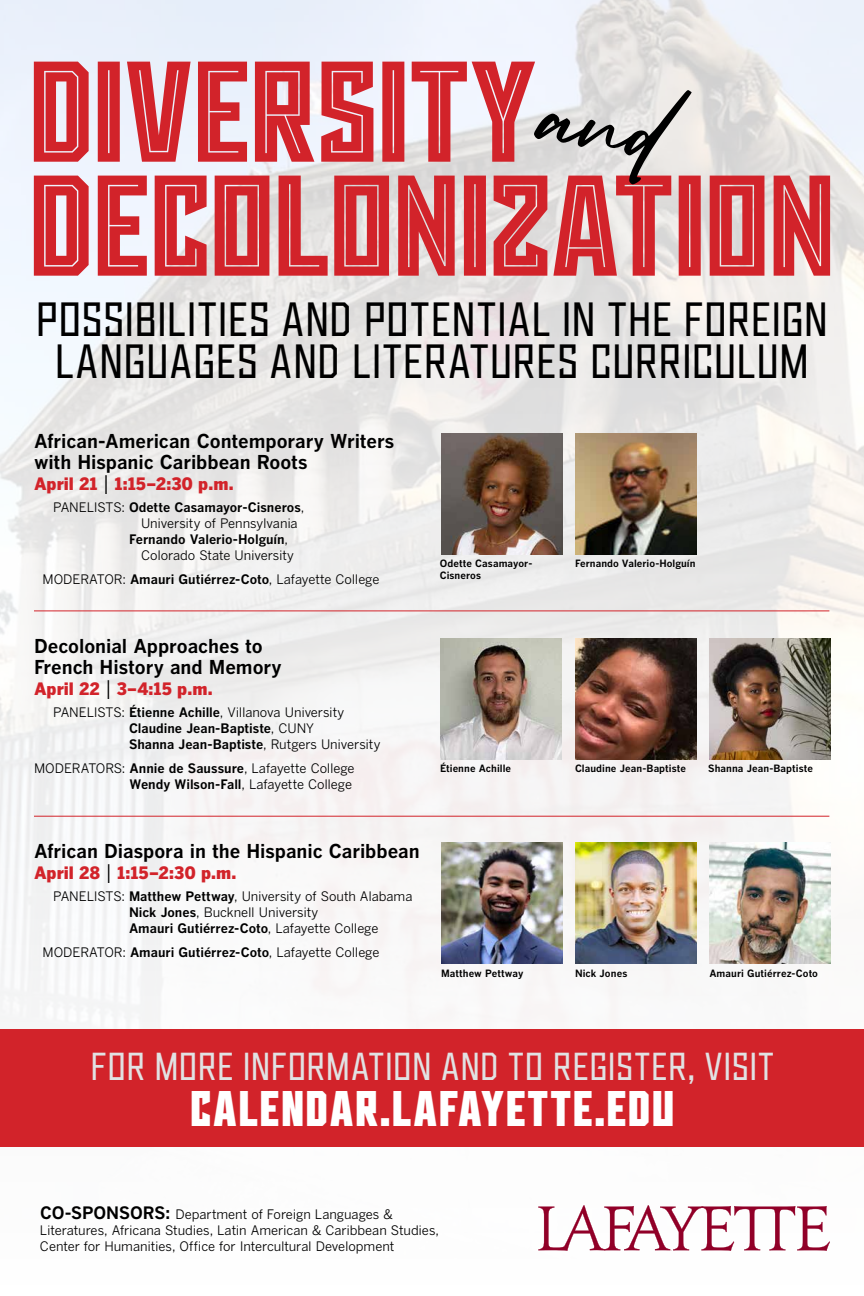
<style>
.page{position:relative;width:864px;height:1296px;background:#fff}
.page>*{position:absolute;margin:0;border:0;box-sizing:border-box;transform-origin:0 0}
.t1{font:143px/114px "Sour Mash Inline";letter-spacing:-.035em;color:#d2232a}
.t2{font:700 50px "Sour Mash";letter-spacing:.005em;color:#fff}
.t3{font:48px/42px "Sour Mash";color:#000;text-align:center}
.t4{font:39px "Sour Mash";color:#e1e2e3}
.t5{font:700 19px/21px "Benton Gothic";letter-spacing:-.005em;color:#000}
.t6{font:900 17px "Benton Gothic";letter-spacing:.005em;color:#d2232a}
.t7{font:13px/16px "Benton Gothic";letter-spacing:-.01em;color:#000}
.t8{font:700 13px/16px "Benton Gothic";color:#000}
.t9{font:700 10px/12px "Benton Gothic";letter-spacing:.005em;color:#000}
.s1{font-weight:400;font-size:20px;color:#000}
.s2{font-weight:400}
.s3{font-weight:700}
.s4{font-weight:700;font-size:17px}
</style>
<div class="page">
<img style="left:0;top:0;width:864px;height:1030px">
<img style="left:575px;top:433px;width:121px;height:121px">
<img style="left:441px;top:843px;width:121px;height:121px">
<img style="left:575px;top:843px;width:121px;height:121px">
<img style="left:709px;top:843px;width:122px;height:121px">
<img style="left:441px;top:433px;width:121px;height:121px">
<img style="left:440px;top:638px;width:121px;height:121px">
<img style="left:575px;top:638px;width:121px;height:121px">
<img style="left:709px;top:638px;width:122px;height:121px">
<svg style="left:538px;top:1205px;width:292px;height:46px"></svg>
<svg style="left:534px;top:90px;width:158px;height:94px"></svg>
<hr style="left:34px;top:611px;width:795px;height:1px;background:#d2232a">
<hr style="left:34px;top:816px;width:795px;height:1px;background:#d2232a">
<div style="left:0;top:1030px;width:864px;height:117px;background:#d2232a"></div>
<h1 class="t1" style="left:26px;top:54px;width:813px">DIVERSITY<br>DECOLONIZATION</h1>
<h3 class="t3" style="left:36px;top:299px;width:795px">POSSIBILITIES AND POTENTIAL IN THE FOREIGN<br>LANGUAGES AND LITERATURES CURRICULUM</h3>
<h3 class="t5" style="left:34px;top:430px;width:362px">African-American Contemporary Writers with Hispanic Caribbean Roots</h3>
<h3 class="t6" style="left:34px;top:473px;width:201px">April 21 <span class="s1">|</span> 1:15–2:30 p.m.</h3>
<p class="t8" style="left:53px;top:499px;width:253px"><span class="s2">PANELISTS:</span> Odette Casamayor-Cisneros<span class="s2">,</span></p>
<p class="t7" style="left:141px;top:515px;width:158px">University of Pennsylvania</p>
<p class="t8" style="left:129px;top:531px;width:161px">Fernando Valerio-Holguín<span class="s2">,</span></p>
<p class="t7" style="left:141px;top:547px;width:154px">Colorado State University</p>
<p class="t7" style="left:42px;top:571px;width:338px">MODERATOR: <span class="s3">Amauri Gutiérrez-Coto</span>, Lafayette College</p>
<h3 class="t5" style="left:34px;top:635px;width:249px">Decolonial Approaches to<br>French History and Memory</h3>
<h3 class="t6" style="left:34px;top:678px;width:180px">April 22 <span class="s1">|</span> 3–4:15 p.m.</h3>
<p class="t8" style="left:129px;top:704px;width:253px;text-indent:-76px"><span class="s2">PANELISTS:</span> Étienne Achille<span class="s2">, Villanova University<br></span>Claudine Jean-Baptiste<span class="s2">, CUNY<br></span>Shanna Jean-Baptiste<span class="s2">, Rutgers University</span></p>
<p class="t7" style="left:34px;top:760px;width:322px;text-align:right">MODERATORS: <span class="s3">Annie de Saussure</span>, Lafayette College<br><span class="s3">Wendy Wilson-Fall</span>, Lafayette College</p>
<h3 class="t5" style="left:34px;top:840px;width:387px">African Diaspora in the Hispanic Caribbean</h3>
<h3 class="t6" style="left:34px;top:862px;width:204px">April 28 <span class="s1">|</span> 1:15–2:30 p.m.</h3>
<p class="t7" style="left:129px;top:888px;width:285px;text-indent:-76px">PANELISTS: <span class="s3">Matthew Pettway</span>, University of South Alabama<br><span class="s3">Nick Jones</span>, Bucknell University<br><span class="s3">Amauri Gutiérrez-Coto</span>, Lafayette College</p>
<p class="t7" style="left:42px;top:944px;width:338px">MODERATOR: <span class="s3">Amauri Gutiérrez-Coto</span>, Lafayette College</p>
<p class="t9" style="left:440px;top:557px;width:94px">Odette Casamayor-<br>Cisneros</p>
<p class="t9" style="left:575px;top:557px;width:122px">Fernando Valerio-Holguín</p>
<p class="t9" style="left:440px;top:762px;width:73px">Étienne Achille</p>
<p class="t9" style="left:575px;top:762px;width:113px">Claudine Jean-Baptiste</p>
<p class="t9" style="left:708px;top:762px;width:106px">Shanna Jean-Baptiste</p>
<p class="t9" style="left:441px;top:967px;width:84px">Matthew Pettway</p>
<p class="t9" style="left:575px;top:967px;width:54px">Nick Jones</p>
<p class="t9" style="left:709px;top:967px;width:110px">Amauri Gutiérrez-Coto</p>
<h3 class="t4" style="left:90px;top:1045px;width:686px">FOR MORE INFORMATION AND TO REGISTER, VISIT</h3>
<h2 class="t2" style="left:189px;top:1079px;width:488px">CALENDAR.LAFAYETTE.EDU</h2>
<p class="t7" style="left:40px;top:1206px;width:401px"><span class="s4">CO-SPONSORS:</span> Department of Foreign Languages &amp;<br>Literatures, Africana Studies, Latin American &amp; Caribbean Studies,<br>Center for Humanities, Office for Intercultural Development</p>
</div>
